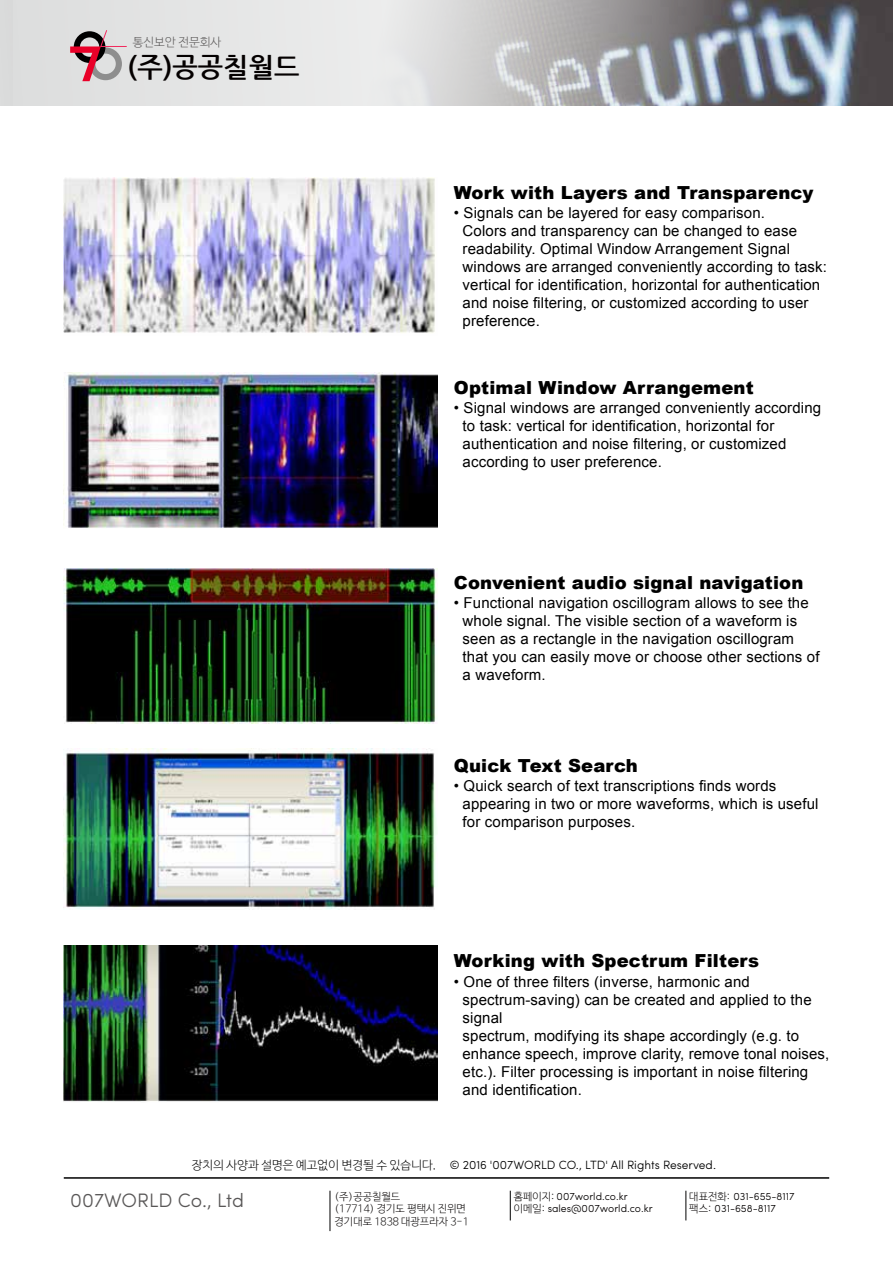
<style>
.page{position:relative;width:893px;height:1263px;background:#fff}
.page>*{position:absolute;margin:0;border:0;box-sizing:border-box;transform-origin:0 0}
.t1{font:700 27px "Nanum Gothic";color:#040000}
.t2{font:300 19.5px "Sofia Pro";color:#595757}
.t3{font:900 18px "Arial";letter-spacing:.01em;color:#000}
.t4{font:15px/18px "Arial";letter-spacing:.01em;color:#000}
.t5{font:300 12px "Sofia Pro";color:#000}
.t6{font:300 12px "Nanum Barun Gothic";color:#595757}
.t7{font:300 10.5px/12.6px "Sofia Pro";color:#040000}
.t8{font:300 10.5px/12.6px "Nanum Barun Gothic";color:#040000}
.s1{font-family:"Nanum Barun Gothic"}
</style>
<div class="page">
<svg style="left:0;top:0;width:893px;height:106px;background:#bbbdbf"></svg>
<svg style="left:70px;top:30px;width:57px;height:51px;background:#b9989e"></svg>
<svg style="left:510px;top:1191px;width:1px;height:29px"></svg>
<svg style="left:685px;top:1191px;width:1px;height:29px"></svg>
<hr style="left:330px;top:1191px;width:1px;height:40px;background:#000">
<hr style="left:64px;top:1177px;width:765px;height:2px;background:#000">
<img style="left:64px;top:373px;width:374px;height:156px">
<img style="left:64px;top:178px;width:371px;height:155px">
<img style="left:64px;top:749px;width:373px;height:160px">
<img style="left:64px;top:569px;width:374px;height:154px">
<img style="left:64px;top:946px;width:374px;height:156px">
<p class="t6" style="left:133px;top:36px;width:90px">통신보안 전문회사</p>
<h1 class="t1" style="left:128px;top:55px;width:173px">(주)공공칠월드</h1>
<p class="t3" style="left:454px;top:179px;width:361px">Work with Layers and Transparency</p>
<p class="t4" style="left:463px;top:204px;width:366px;text-indent:-9px">• Signals can be layered for easy comparison.<br>Colors and transparency can be changed to ease readability. Optimal Window Arrangement Signal windows are arranged conveniently according to task: vertical for identification, horizontal for authentication and noise filtering, or customized according to user preference.</p>
<p class="t3" style="left:454px;top:374px;width:301px">Optimal Window Arrangement</p>
<p class="t4" style="left:463px;top:399px;width:360px;text-indent:-9px">• Signal windows are arranged conveniently according to task: vertical for identification, horizontal for authentication and noise filtering, or customized according to user preference.</p>
<p class="t3" style="left:454px;top:570px;width:351px">Convenient audio signal navigation</p>
<p class="t4" style="left:463px;top:594px;width:358px;text-indent:-9px">• Functional navigation oscillogram allows to see the whole signal. The visible section of a waveform is seen as a rectangle in the navigation oscillogram that you can easily move or choose other sections of a waveform.</p>
<p class="t3" style="left:454px;top:753px;width:186px">Quick Text Search</p>
<p class="t4" style="left:463px;top:777px;width:357px;text-indent:-9px">• Quick search of text transcriptions finds words appearing in two or more waveforms, which is useful for comparison purposes.</p>
<p class="t3" style="left:454px;top:948px;width:307px">Working with Spectrum Filters</p>
<p class="t4" style="left:462px;top:972px;width:368px;text-indent:-9px">• One of three filters (inverse, harmonic and spectrum-saving) can be created and applied to the signal<br>spectrum, modifying its shape accordingly (e.g. to enhance speech, improve clarity, remove tonal noises, etc.). Filter processing is important in noise filtering and identification.</p>
<p class="t5" style="left:192px;top:1156px;width:526px"><span class="s1">장치의 사양과 설명은 예고없이 변경될 수 있습니다.</span> © 2016 '007WORLD CO., LTD' All Rights Reserved.</p>
<h2 class="t2" style="left:70px;top:1186px;width:175px">007WORLD Co., Ltd</h2>
<p class="t8" style="left:335px;top:1190px;width:136px">(주)공공칠월드<br>(17714) 경기도 평택시 진위면 경기대로 1838 대광프라자 3-1</p>
<p class="t7" style="left:514px;top:1189px;width:141px"><span class="s1">홈페이지:</span> 007world.co.kr <span class="s1">이메일:</span> sales@007world.co.kr</p>
<p class="t7" style="left:689px;top:1189px;width:107px"><span class="s1">대표전화:</span> 031-655-8117 <span class="s1">팩스:</span> 031-658-8117</p>
</div>
